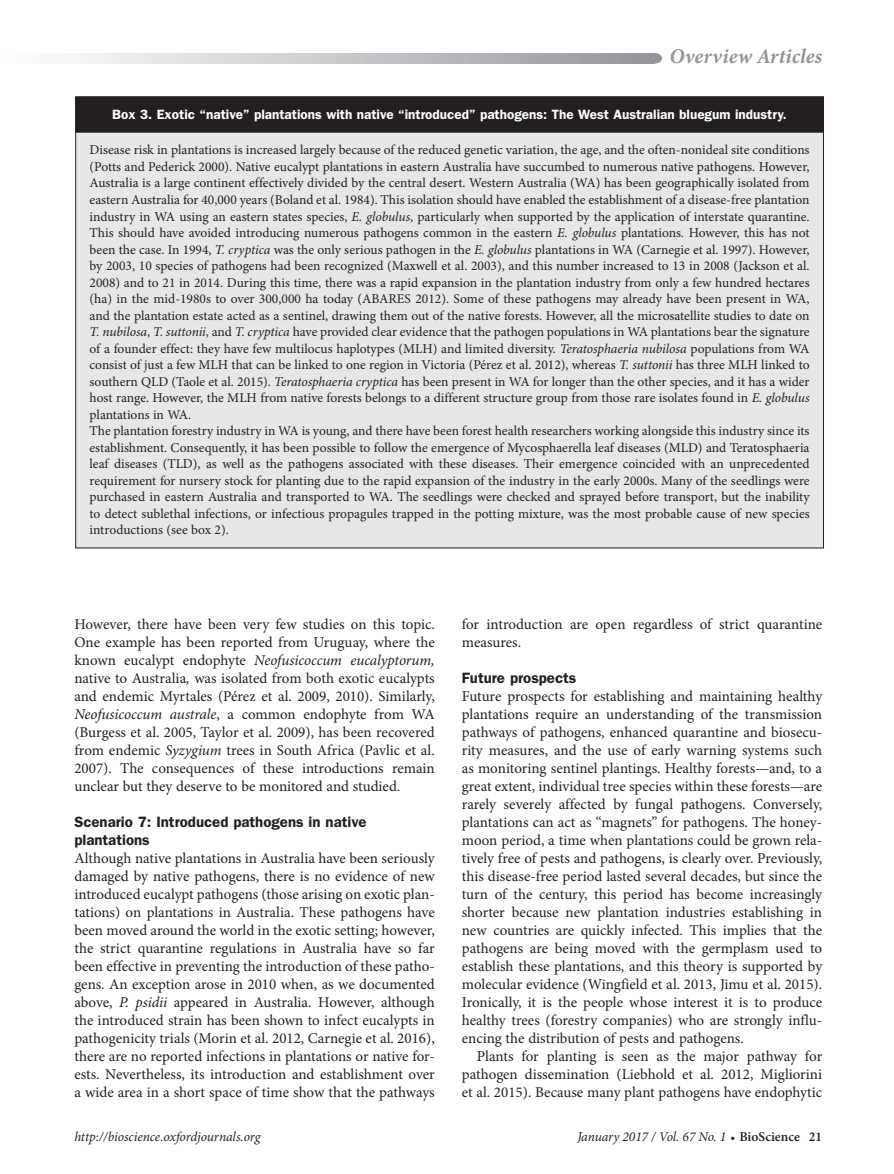
<style>
.page{position:relative;width:894px;height:1174px;background:#fff}
.page>*{position:absolute;margin:0;border:0;box-sizing:border-box;transform-origin:0 0}
.t1{font:italic 700 21px "Minion Pro";letter-spacing:.005em;color:#939598}
.ParaFL{font:15px/18px "Minion Pro";letter-spacing:-.005em;color:#231f20;text-align:justify}
.Para{font:15px/18px "Minion Pro";color:#231f20;text-align:justify}
.t2{font:600 15px/18px "ITC Franklin Gothic Std";color:#231f20}
.BoxParaFL{font:13.5px/16.5px "Minion Pro";letter-spacing:-.005em;color:#231f20;text-align:justify}
.BoxHead{font:600 13.5px "ITC Franklin Gothic Std";color:#fff}
.t3{font:italic 13.5px "Minion Pro";letter-spacing:-.005em;color:#231f20}
.s1{font-style:italic}
.s2{font-weight:600;font-style:normal;font-size:12px}
.s3{font-weight:600;font-style:normal}
</style>
<div class="page">
<svg style="left:72px;top:53px;width:580px;height:11px;background:#c5c6c9"></svg>
<div style="left:648px;top:53px;width:13px;height:11px;background:#939598;border-radius:50%"></div>
<div style="left:76px;top:97px;width:747px;height:451px;background:#e6e7e9"></div>
<div style="left:75px;top:97px;width:748px;height:36px;background:#231f20"></div>
<h1 class="t1" style="left:669px;top:41px;width:154px">Overview Articles</h1>
<p class="BoxHead" style="left:112px;top:107px;width:676px">Box 3. Exotic “native” plantations with native “introduced” pathogens: The West Australian bluegum industry.</p>
<p class="BoxParaFL" style="left:89px;top:142px;width:721px">Disease risk in plantations is increased largely because of the reduced genetic variation, the age, and the often-nonideal site conditions (Potts and Pederick 2000). Native eucalypt plantations in eastern Australia have succumbed to numerous native pathogens. However, Australia is a large continent effectively divided by the central desert. Western Australia (WA) has been geographically isolated from eastern Australia for 40,000 years (Boland et al. 1984). This isolation should have enabled the establishment of a disease-free plantation industry in WA using an eastern states species, <span class="s1">E. globulus</span>, particularly when supported by the application of interstate quarantine.<br>This should have avoided introducing numerous pathogens common in the eastern <span class="s1">E. globulus</span> plantations<span class="s1">.</span> However, this has not been the case. In 1994, <span class="s1">T. cryptica</span> was the only serious pathogen in the <span class="s1">E. globulus</span> plantations in WA (Carnegie et al. 1997). However, by 2003, 10 species of pathogens had been recognized (Maxwell et al. 2003), and this number increased to 13 in 2008 (Jackson et al.<br>2008) and to 21 in 2014. During this time, there was a rapid expansion in the plantation industry from only a few hundred hectares (ha) in the mid-1980s to over 300,000 ha today (ABARES 2012). Some of these pathogens may already have been present in WA, and the plantation estate acted as a sentinel, drawing them out of the native forests. However, all the microsatellite studies to date on <span class="s1">T. nubilosa</span>, <span class="s1">T. suttonii</span>, and <span class="s1">T. cryptica</span> have provided clear evidence that the pathogen populations in WA plantations bear the signature of a founder effect: they have few multilocus haplotypes (MLH) and limited diversity. <span class="s1">Teratosphaeria nubilosa</span> populations from WA consist of just a few MLH that can be linked to one region in Victoria (Pérez et al. 2012), whereas <span class="s1">T. suttonii</span> has three MLH linked to southern QLD (Taole et al. 2015). <span class="s1">Teratosphaeria cryptica</span> has been present in WA for longer than the other species, and it has a wider host range. However, the MLH from native forests belongs to a different structure group from those rare isolates found in <span class="s1">E. globulus </span>plantations in WA.</p>
<p class="BoxParaFL" style="left:89px;top:422px;width:721px">The plantation forestry industry in WA is young, and there have been forest health researchers working alongside this industry since its establishment. Consequently, it has been possible to follow the emergence of Mycosphaerella leaf diseases (MLD) and Teratosphaeria leaf diseases (TLD), as well as the pathogens associated with these diseases. Their emergence coincided with an unprecedented requirement for nursery stock for planting due to the rapid expansion of the industry in the early 2000s. Many of the seedlings were purchased in eastern Australia and transported to WA. The seedlings were checked and sprayed before transport, but the inability to detect sublethal infections, or infectious propagules trapped in the potting mixture, was the most probable cause of new species introductions (see box 2).</p>
<p class="ParaFL" style="left:74px;top:615px;width:362px">However, there have been very few studies on this topic.<br>One example has been reported from Uruguay, where the known eucalypt endophyte <span class="s1">Neofusicoccum eucalyptorum, </span>native to Australia<span class="s1">,</span> was isolated from both exotic eucalypts and endemic Myrtales (Pérez et al. 2009, 2010). Similarly, <span class="s1">Neofusicoccum australe</span>, a common endophyte from WA (Burgess et al. 2005, Taylor et al. 2009), has been recovered from endemic <span class="s1">Syzygium</span> trees in South Africa (Pavlic et al.<br>2007). The consequences of these introductions remain unclear but they deserve to be monitored and studied.</p>
<h1 class="t2" style="left:74px;top:813px;width:294px">Scenario 7: Introduced pathogens in native plantations</h1>
<p class="ParaFL" style="left:74px;top:849px;width:362px">Although native plantations in Australia have been seriously damaged by native pathogens, there is no evidence of new introduced eucalypt pathogens (those arising on exotic plan&shy;tations) on plantations in Australia. These pathogens have been moved around the world in the exotic setting; however, the strict quarantine regulations in Australia have so far been effective in preventing the introduction of these patho&shy;gens. An exception arose in 2010 when, as we documented above, <span class="s1">P. psidii</span> appeared in Australia. However, although the introduced strain has been shown to infect eucalypts in pathogenicity trials (Morin et al. 2012, Carnegie et al. 2016), there are no reported infections in plantations or native for&shy;ests. Nevertheless, its introduction and establishment over a wide area in a short space of time show that the pathways</p>
<p class="ParaFL" style="left:461px;top:615px;width:362px">for introduction are open regardless of strict quarantine measures.</p>
<h1 class="t2" style="left:461px;top:669px;width:116px">Future prospects</h1>
<p class="ParaFL" style="left:461px;top:687px;width:362px">Future prospects for establishing and maintaining healthy plantations require an understanding of the transmission pathways of pathogens, enhanced quarantine and biosecu&shy;rity measures, and the use of early warning systems such as monitoring sentinel plantings. Healthy forests—and, to a great extent, individual tree species within these forests—are rarely severely affected by fungal pathogens. Conversely, plantations can act as “magnets” for pathogens. The honey&shy;moon period, a time when plantations could be grown rela&shy;tively free of pests and pathogens, is clearly over. Previously, this disease-free period lasted several decades, but since the turn of the century, this period has become increasingly shorter because new plantation industries establishing in new countries are quickly infected. This implies that the pathogens are being moved with the germplasm used to establish these plantations, and this theory is supported by molecular evidence (Wingfield et al. 2013, Jimu et al. 2015).<br>Ironically, it is the people whose interest it is to produce healthy trees (forestry companies) who are strongly influ&shy;encing the distribution of pests and pathogens.</p>
<p class="Para" style="left:461px;top:1047px;width:362px;text-indent:15px">Plants for planting is seen as the major pathway for pathogen dissemination (Liebhold et al. 2012, Migliorini et al. 2015). Because many plant pathogens have endophytic</p>
<p class="t3" style="left:74px;top:1128px;width:187px">http://bioscience.oxfordjournals.org</p>
<p class="t3" style="left:577px;top:1128px;width:246px">January 2017 / Vol. 67 No. 1 <span class="s2">•</span> <span class="s3">BioScience 21</span></p>
</div>
